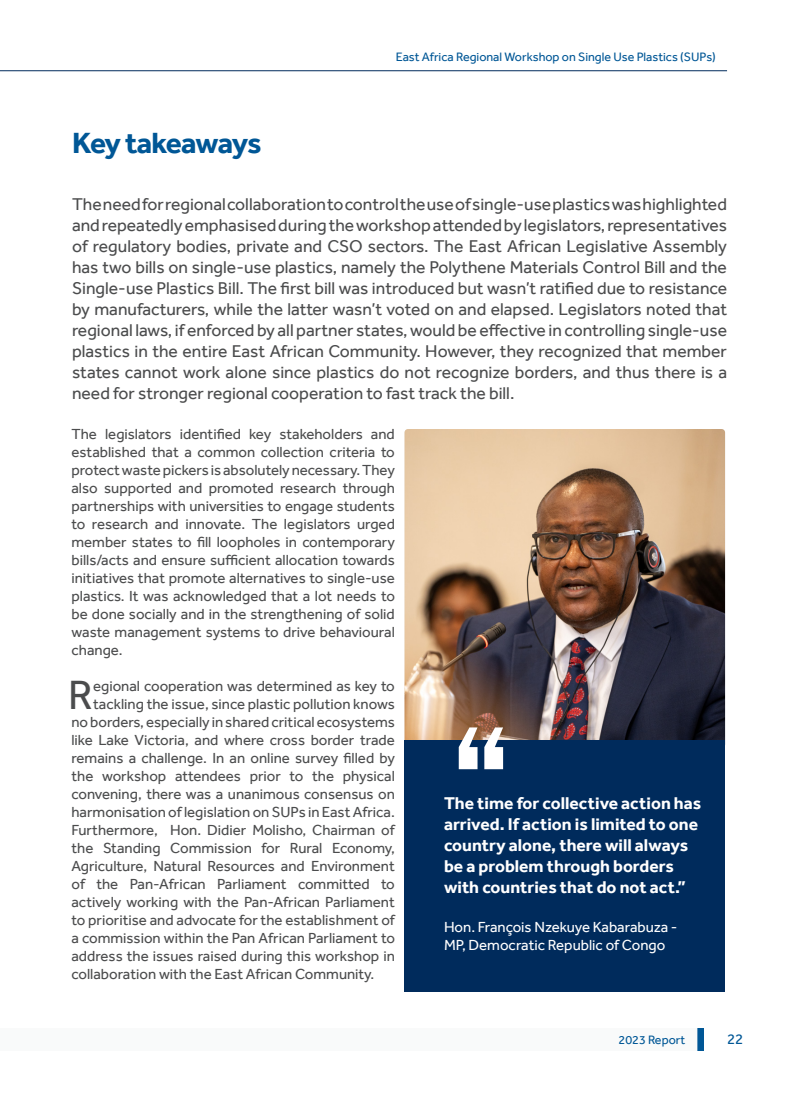
<style>
.page{position:relative;width:798px;height:1099px;background:#fff}
.page>*{position:absolute;margin:0;border:0;box-sizing:border-box;transform-origin:0 0}
.BODY_TEXT{font:600 condensed 150px "Franklin Gothic";color:#fff}
.BODY_TEXT_DROP_CAP{font:42px "Effra";color:#4b4c4d}
.t1{font:700 30px "Effra";letter-spacing:-.04em;color:#005796}
.BODY_TEXT_1st_Para{font:17.5px/21px "Effra";color:#4b4c4d;text-align:justify}
.BODY_TEXT-2{font:700 17.5px/21px "Effra";color:#fff}
.BODY_TEXT_DROP_CAP-2{font:15px "Effra";color:#4b4c4d}
.BODY_TEXT-3{font:15px/18px "Effra";color:#4b4c4d;text-align:justify}
.BODY_TEXT-4{font:15px/18px "Effra";color:#fff}
.t2{font:15px "Effra";color:#005796}
.t3{font:12.5px "Effra";color:#005796}
</style>
<div class="page">
<div style="left:697px;top:1028px;width:6px;height:22px;background:#005796"></div>
<div style="left:0;top:1028px;width:697px;height:22px;background:#f9fafa"></div>
<hr style="left:0;top:70px;width:726px;height:1px;background:#002b5c">
<img style="left:404px;top:429px;width:320px;height:310px">
<div style="left:404px;top:739px;width:320px;height:252px;background:#002b5c"></div>
<p class="t3" style="left:395px;top:50px;width:321px">East Africa Regional Workshop on Single Use Plastics (SUPs)</p>
<p class="t1" style="left:72px;top:125px;width:191px">Key takeaways</p>
<p class="BODY_TEXT_1st_Para" style="left:72px;top:194px;width:656px">The need for regional collaboration to control the use of single-use plastics was highlighted and repeatedly emphasised during the workshop attended by legislators, representatives of regulatory bodies, private and CSO sectors. The East African Legislative Assembly has two bills on single-use plastics, namely the Polythene Materials Control Bill and the Single-use Plastics Bill. The first bill was introduced but wasn’t ratified due to resistance by manufacturers, while the latter wasn’t voted on and elapsed. Legislators noted that regional laws, if enforced by all partner states, would be effective in controlling single-use plastics in the entire East African Community. However, they recognized that member states cannot work alone since plastics do not recognize borders, and thus there is a need for stronger regional cooperation to fast track the bill.</p>
<p class="BODY_TEXT-3" style="left:71px;top:425px;width:325px">The legislators identified key stakeholders and established that a common collection criteria to protect waste pickers is absolutely necessary. They also supported and promoted research through partnerships with universities to engage students to research and innovate. The legislators urged member states to fill loopholes in contemporary bills/acts and ensure sufficient allocation towards initiatives that promote alternatives to single-use plastics. It was acknowledged that a lot needs to be done socially and in the strengthening of solid waste management systems to drive behavioural change.</p>
<p class="BODY_TEXT_DROP_CAP" style="left:68px;top:670px;width:26px">R</p>
<p class="BODY_TEXT_DROP_CAP-2" style="left:93px;top:677px;width:303px">egional cooperation was determined as key to</p>
<p class="BODY_TEXT_DROP_CAP-2" style="left:93px;top:695px;width:303px">tackling the issue, since plastic pollution knows</p>
<p class="BODY_TEXT_DROP_CAP-2" style="left:71px;top:713px;width:325px">no borders, especially in shared critical ecosystems</p>
<p class="BODY_TEXT_DROP_CAP-2" style="left:71px;top:731px;width:325px">like Lake Victoria, and where cross border trade</p>
<p class="BODY_TEXT_DROP_CAP-2" style="left:71px;top:749px;width:325px">remains a challenge. In an online survey filled by</p>
<p class="BODY_TEXT_DROP_CAP-2" style="left:71px;top:767px;width:325px">the workshop attendees prior to the physical</p>
<p class="BODY_TEXT_DROP_CAP-2" style="left:71px;top:785px;width:325px">convening, there was a unanimous consensus on</p>
<p class="BODY_TEXT_DROP_CAP-2" style="left:71px;top:803px;width:325px">harmonisation of legislation on SUPs in East Africa.</p>
<p class="BODY_TEXT_DROP_CAP-2" style="left:71px;top:821px;width:325px">Furthermore, Hon. Didier Molisho, Chairman of</p>
<p class="BODY_TEXT_DROP_CAP-2" style="left:71px;top:839px;width:325px">the Standing Commission for Rural Economy,</p>
<p class="BODY_TEXT_DROP_CAP-2" style="left:71px;top:857px;width:325px">Agriculture, Natural Resources and Environment</p>
<p class="BODY_TEXT_DROP_CAP-2" style="left:71px;top:875px;width:325px">of the Pan-African Parliament committed to</p>
<p class="BODY_TEXT_DROP_CAP-2" style="left:71px;top:893px;width:325px">actively working with the Pan-African Parliament</p>
<p class="BODY_TEXT_DROP_CAP-2" style="left:71px;top:911px;width:325px">to prioritise and advocate for the establishment of</p>
<p class="BODY_TEXT_DROP_CAP-2" style="left:71px;top:929px;width:325px">a commission within the Pan African Parliament to</p>
<p class="BODY_TEXT_DROP_CAP-2" style="left:71px;top:947px;width:325px">address the issues raised during this workshop in</p>
<p class="BODY_TEXT_DROP_CAP-2" style="left:71px;top:965px;width:304px">collaboration with the East African Community.</p>
<p class="BODY_TEXT" style="left:449px;top:679px;width:65px">“</p>
<p class="BODY_TEXT-2" style="left:444px;top:792px;width:259px">The time for collective action has arrived. If action is limited to one country alone, there will always be a problem through borders with countries that do not act.”</p>
<p class="BODY_TEXT-4" style="left:444px;top:918px;width:235px">Hon. François Nzekuye Kabarabuza -<br>MP, Democratic Republic of Congo</p>
<p class="t3" style="left:618px;top:1031px;width:68px">2023 Report</p>
<p class="t2" style="left:726px;top:1030px;width:18px">22</p>
</div>
